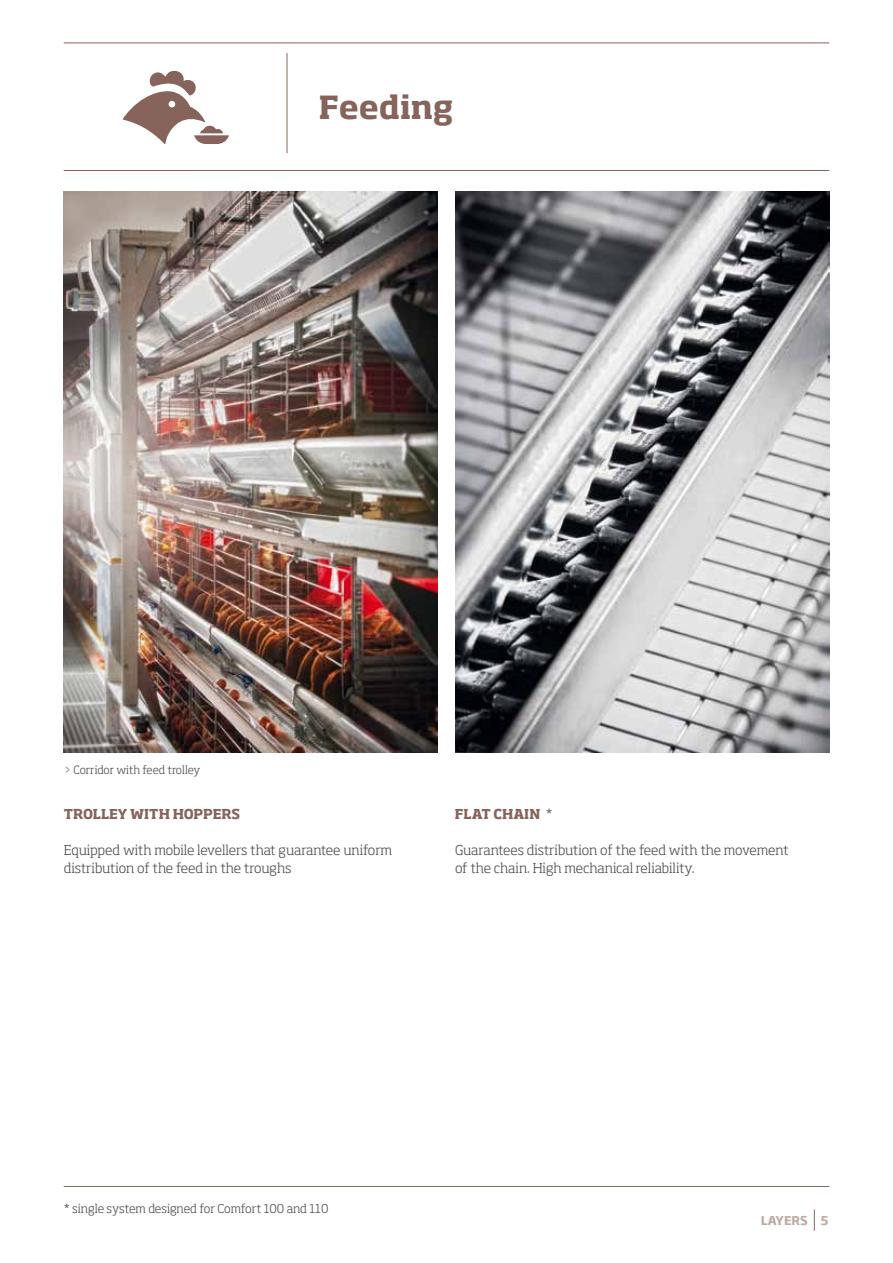
<style>
.page{position:relative;width:893px;height:1263px;background:#fff}
.page>*{position:absolute;margin:0;border:0;box-sizing:border-box;transform-origin:0 0}
.t1{font:700 31.5px "Soho Std";color:#86635b}
.t2{font:300 13.5px/18px "Soho Std";letter-spacing:-.005em;color:#4a4b4d}
.t3{font:700 13.5px "Soho Std";color:#86635b}
.t4{font:300 12px "Soho Std";letter-spacing:-.005em;color:#4a4b4d}
.t5{font:700 12px "Soho Gothic Pro";color:#bfaba4}
.t6{font:300 11.25px "Soho Std";letter-spacing:-.005em;color:#4a4b4d}
.s1{color:#86635b}
.s2{font-weight:300;color:#4a4b4d}
</style>
<div class="page">
<hr style="left:64px;top:1186px;width:765px;height:1px;background:#86635b">
<hr style="left:64px;top:43px;width:765px;height:1px;background:#86635b">
<hr style="left:287px;top:53px;width:1px;height:100px;background:#86635b">
<hr style="left:64px;top:170px;width:765px;height:1px;background:#86635b">
<svg style="left:814px;top:1209px;width:1px;height:22px"></svg>
<img style="left:64px;top:191px;width:374px;height:562px">
<img style="left:455px;top:191px;width:374px;height:562px">
<svg style="left:123px;top:70px;width:106px;height:74px"></svg>
<h1 class="t1" style="left:319px;top:87px;width:136px">Feeding</h1>
<p class="t6" style="left:64px;top:763px;width:138px"><span class="s1">&gt;</span> Corridor with feed trolley</p>
<p class="t3" style="left:64px;top:805px;width:178px">TROLLEY WITH HOPPERS</p>
<p class="t2" style="left:64px;top:840px;width:330px">Equipped with mobile levellers that guarantee uniform distribution of the feed in the troughs</p>
<p class="t3" style="left:455px;top:805px;width:99px">FLAT CHAIN <span class="s2">*</span></p>
<p class="t2" style="left:455px;top:840px;width:335px">Guarantees distribution of the feed with the movement of the chain. High mechanical reliability.</p>
<p class="t4" style="left:64px;top:1201px;width:266px">* single system designed for Comfort 100 and 110</p>
<p class="t5" style="left:761px;top:1211px;width:69px">LAYERS 5</p>
</div>
